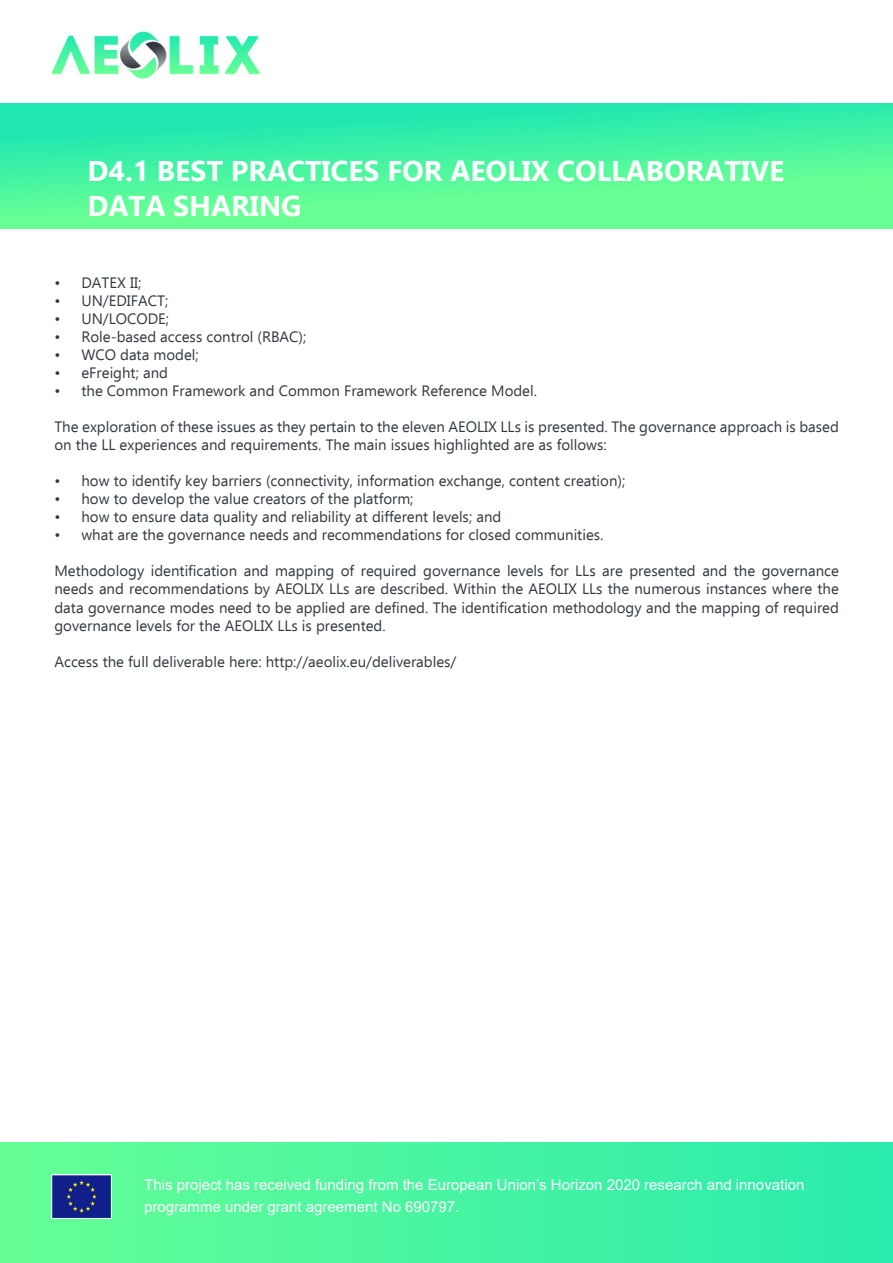
<style>
.page{position:relative;width:893px;height:1263px;background:#fff}
.page>*{position:absolute;margin:0;border:0;box-sizing:border-box;transform-origin:0 0}
.t1{font:700 28.5px "Ebrima";color:#fff}
.t2{font:15px/18px "Ebrima";color:#32393f}
.t3{font:15px/21.6px "Arial";color:#fff}
</style>
<div class="page">
<img style="left:52px;top:31px;width:208px;height:47px">
<svg style="left:0;top:103px;width:893px;height:126px;background:#49f5a0"></svg>
<div style="left:0;top:1143px;width:893px;height:120px;background:linear-gradient(to right,#66fe96,#29ebad)"></div>
<img style="left:51px;top:1175px;width:60px;height:43px">
<h1 class="t1" style="left:88px;top:150px;width:104px">D4.1 BEST</h1>
<h1 class="t1" style="left:231px;top:150px;width:18px">PRACTICES</h1>
<h1 class="t1" style="left:387px;top:150px;width:19px">FOR</h1>
<h1 class="t1" style="left:450px;top:150px;width:143px">AEOLIX COLLABORATIVE</h1>
<h1 class="t1" style="left:88px;top:184px;width:41px">DATA</h1>
<h1 class="t1" style="left:173px;top:184px;width:57px">SHARING</h1>
<p class="t2" style="left:54px;top:274px;width:88px">• DATEX II;</p>
<p class="t2" style="left:54px;top:292px;width:115px">• UN/EDIFACT;</p>
<p class="t2" style="left:54px;top:310px;width:116px">• UN/LOCODE;</p>
<p class="t2" style="left:54px;top:328px;width:253px">• Role-based access control (RBAC);</p>
<p class="t2" style="left:54px;top:346px;width:146px">• WCO data model;</p>
<p class="t2" style="left:54px;top:364px;width:115px">• eFreight; and</p>
<p class="t2" style="left:54px;top:382px;width:484px">• the Common Framework and Common Framework Reference Model.</p>
<p class="t2" style="left:54px;top:418px;width:786px">The exploration of these issues as they pertain to the eleven AEOLIX LLs is presented. The governance approach is based on the LL experiences and requirements. The main issues highlighted are as follows:</p>
<p class="t2" style="left:54px;top:472px;width:572px">• how to identify key barriers (connectivity, information exchange, content creation);</p>
<p class="t2" style="left:54px;top:490px;width:361px">• how to develop the value creators of the platform;</p>
<p class="t2" style="left:54px;top:508px;width:448px">• how to ensure data quality and reliability at different levels; and</p>
<p class="t2" style="left:54px;top:526px;width:550px">• what are the governance needs and recommendations for closed communities.</p>
<p class="t2" style="left:54px;top:562px;width:786px;text-align:justify">Methodology identification and mapping of required governance levels for LLs are presented and the governance needs and recommendations by AEOLIX LLs are described. Within the AEOLIX LLs the numerous instances where the data governance modes need to be applied are defined. The identification methodology and the mapping of required governance levels for the AEOLIX LLs is presented.</p>
<p class="t2" style="left:54px;top:652px;width:403px">Access the full deliverable here: http://aeolix.eu/deliverables/</p>
<p class="t3" style="left:144px;top:1174px;width:662px">This project has received funding from the European Union’s Horizon 2020 research and innovation programme under grant agreement No 690797.</p>
</div>
